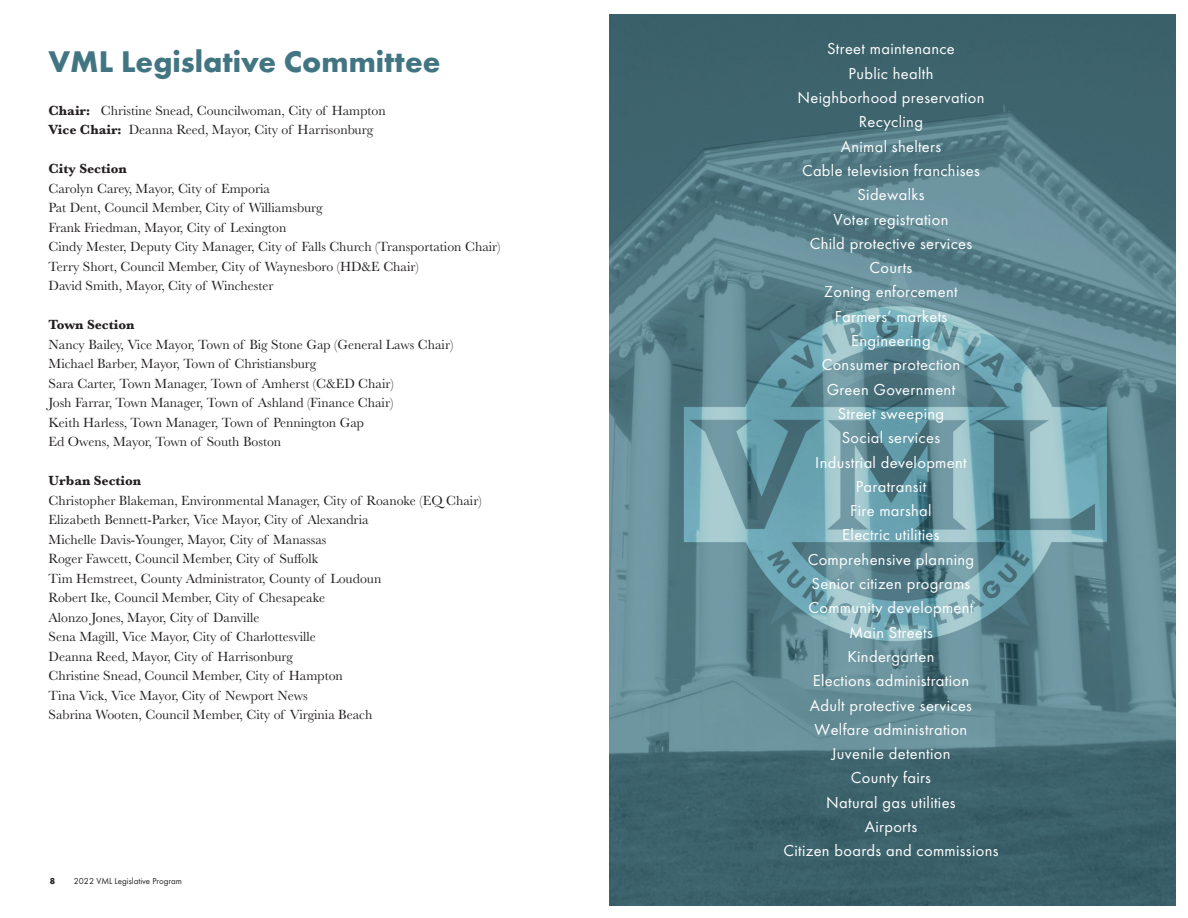
<style>
.page{position:relative;width:1188px;height:918px;background:#fff}
.page>*{position:absolute;margin:0;border:0;box-sizing:border-box;transform-origin:0 0}
.Subhead_Priorities{font:700 31.05px "Futura T";color:#427582}
.t1{font:16.5px "Futura T";letter-spacing:.02em;color:#fff}
.Main_Text{font:13.8px "Baskerville";color:#231f20}
.Main_Text-2{font:700 13.8px "Baskerville";color:#231f20}
.t2{font:9px "Futura T";color:#231f20}
.t3{font:700 9px "Futura T";color:#231f20}
.s1{font-weight:700}
</style>
<div class="page">
<img style="left:609px;top:15px;width:567px;height:891px">
<p class="Subhead_Priorities" style="left:49px;top:43px;width:393px">VML Legislative Committee</p>
<p class="Main_Text" style="left:49px;top:101px;width:339px"><span class="s1">Chair:</span> Christine Snead, Councilwoman, City of Hampton</p>
<p class="Main_Text" style="left:49px;top:121px;width:326px"><span class="s1">Vice Chair:</span> Deanna Reed, Mayor, City of Harrisonburg</p>
<p class="Main_Text-2" style="left:49px;top:159px;width:80px">City Section</p>
<p class="Main_Text" style="left:49px;top:179px;width:223px">Carolyn Carey, Mayor, City of Emporia</p>
<p class="Main_Text" style="left:49px;top:199px;width:275px">Pat Dent, Council Member, City of Williamsburg</p>
<p class="Main_Text" style="left:49px;top:218px;width:239px">Frank Friedman, Mayor, City of Lexington</p>
<p class="Main_Text" style="left:49px;top:238px;width:454px">Cindy Mester, Deputy City Manager, City of Falls Church (Transportation Chair)</p>
<p class="Main_Text" style="left:49px;top:257px;width:372px">Terry Short, Council Member, City of Waynesboro (HD&amp;E Chair)</p>
<p class="Main_Text" style="left:49px;top:277px;width:227px">David Smith, Mayor, City of Winchester</p>
<p class="Main_Text-2" style="left:49px;top:315px;width:87px">Town Section</p>
<p class="Main_Text" style="left:49px;top:335px;width:406px">Nancy Bailey, Vice Mayor, Town of Big Stone Gap (General Laws Chair)</p>
<p class="Main_Text" style="left:49px;top:355px;width:269px">Michael Barber, Mayor, Town of Christiansburg</p>
<p class="Main_Text" style="left:49px;top:374px;width:347px">Sara Carter, Town Manager, Town of Amherst (C&amp;ED Chair)</p>
<p class="Main_Text" style="left:49px;top:394px;width:346px">Josh Farrar, Town Manager, Town of Ashland (Finance Chair)</p>
<p class="Main_Text" style="left:49px;top:413px;width:317px">Keith Harless, Town Manager, Town of Pennington Gap</p>
<p class="Main_Text" style="left:49px;top:433px;width:234px">Ed Owens, Mayor, Town of South Boston</p>
<p class="Main_Text-2" style="left:49px;top:471px;width:94px">Urban Section</p>
<p class="Main_Text" style="left:49px;top:491px;width:435px">Christopher Blakeman, Environmental Manager, City of Roanoke (EQ Chair)</p>
<p class="Main_Text" style="left:49px;top:511px;width:322px">Elizabeth Bennett-Parker, Vice Mayor, City of Alexandria</p>
<p class="Main_Text" style="left:49px;top:530px;width:279px">Michelle Davis-Younger, Mayor, City of Manassas</p>
<p class="Main_Text" style="left:49px;top:550px;width:271px">Roger Fawcett, Council Member, City of Suffolk</p>
<p class="Main_Text" style="left:49px;top:569px;width:334px">Tim Hemstreet, County Administrator, County of Loudoun</p>
<p class="Main_Text" style="left:49px;top:589px;width:278px">Robert Ike, Council Member, City of Chesapeake</p>
<p class="Main_Text" style="left:49px;top:608px;width:212px">Alonzo Jones, Mayor, City of Danville</p>
<p class="Main_Text" style="left:49px;top:628px;width:269px">Sena Magill, Vice Mayor, City of Charlottesville</p>
<p class="Main_Text" style="left:49px;top:647px;width:246px">Deanna Reed, Mayor, City of Harrisonburg</p>
<p class="Main_Text" style="left:49px;top:667px;width:296px">Christine Snead, Council Member, City of Hampton</p>
<p class="Main_Text" style="left:49px;top:686px;width:261px">Tina Vick, Vice Mayor, City of Newport News</p>
<p class="Main_Text" style="left:49px;top:706px;width:325px">Sabrina Wooten, Council Member, City of Virginia Beach</p>
<p class="t3" style="left:50px;top:876px;width:7px">8</p>
<p class="t2" style="left:74px;top:876px;width:110px">2022 VML Legislative Program</p>
<p class="t1" style="left:827px;top:39px;width:129px">Street maintenance</p>
<p class="t1" style="left:849px;top:64px;width:86px">Public health</p>
<p class="t1" style="left:797px;top:88px;width:189px">Neighborhood preservation</p>
<p class="t1" style="left:859px;top:112px;width:66px">Recycling</p>
<p class="t1" style="left:841px;top:137px;width:102px">Animal shelters</p>
<p class="t1" style="left:802px;top:161px;width:179px">Cable television franchises</p>
<p class="t1" style="left:857px;top:185px;width:69px">Sidewalks</p>
<p class="t1" style="left:834px;top:209px;width:116px">Voter registration</p>
<p class="t1" style="left:810px;top:234px;width:164px">Child protective services</p>
<p class="t1" style="left:870px;top:258px;width:44px">Courts</p>
<p class="t1" style="left:824px;top:282px;width:135px">Zoning enforcement</p>
<p class="t1" style="left:835px;top:307px;width:114px">Farmers’ markets</p>
<p class="t1" style="left:851px;top:331px;width:81px">Engineering</p>
<p class="t1" style="left:822px;top:355px;width:140px">Consumer protection</p>
<p class="t1" style="left:827px;top:380px;width:130px">Green Government</p>
<p class="t1" style="left:838px;top:404px;width:108px">Street sweeping</p>
<p class="t1" style="left:842px;top:428px;width:100px">Social services</p>
<p class="t1" style="left:815px;top:452px;width:153px">Industrial development</p>
<p class="t1" style="left:856px;top:477px;width:72px">Paratransit</p>
<p class="t1" style="left:850px;top:501px;width:83px">Fire marshal</p>
<p class="t1" style="left:842px;top:525px;width:99px">Electric utilities</p>
<p class="t1" style="left:808px;top:550px;width:168px">Comprehensive planning</p>
<p class="t1" style="left:812px;top:574px;width:160px">Senior citizen programs</p>
<p class="t1" style="left:809px;top:598px;width:166px">Community development</p>
<p class="t1" style="left:849px;top:623px;width:85px">Main Streets</p>
<p class="t1" style="left:847px;top:647px;width:89px">Kindergarten</p>
<p class="t1" style="left:813px;top:671px;width:158px">Elections administration</p>
<p class="t1" style="left:810px;top:695px;width:164px">Adult protective services</p>
<p class="t1" style="left:815px;top:720px;width:154px">Welfare administration</p>
<p class="t1" style="left:832px;top:744px;width:120px">Juvenile detention</p>
<p class="t1" style="left:851px;top:768px;width:82px">County fairs</p>
<p class="t1" style="left:826px;top:793px;width:131px">Natural gas utilities</p>
<p class="t1" style="left:865px;top:817px;width:54px">Airports</p>
<p class="t1" style="left:783px;top:841px;width:217px">Citizen boards and commissions</p>
</div>
